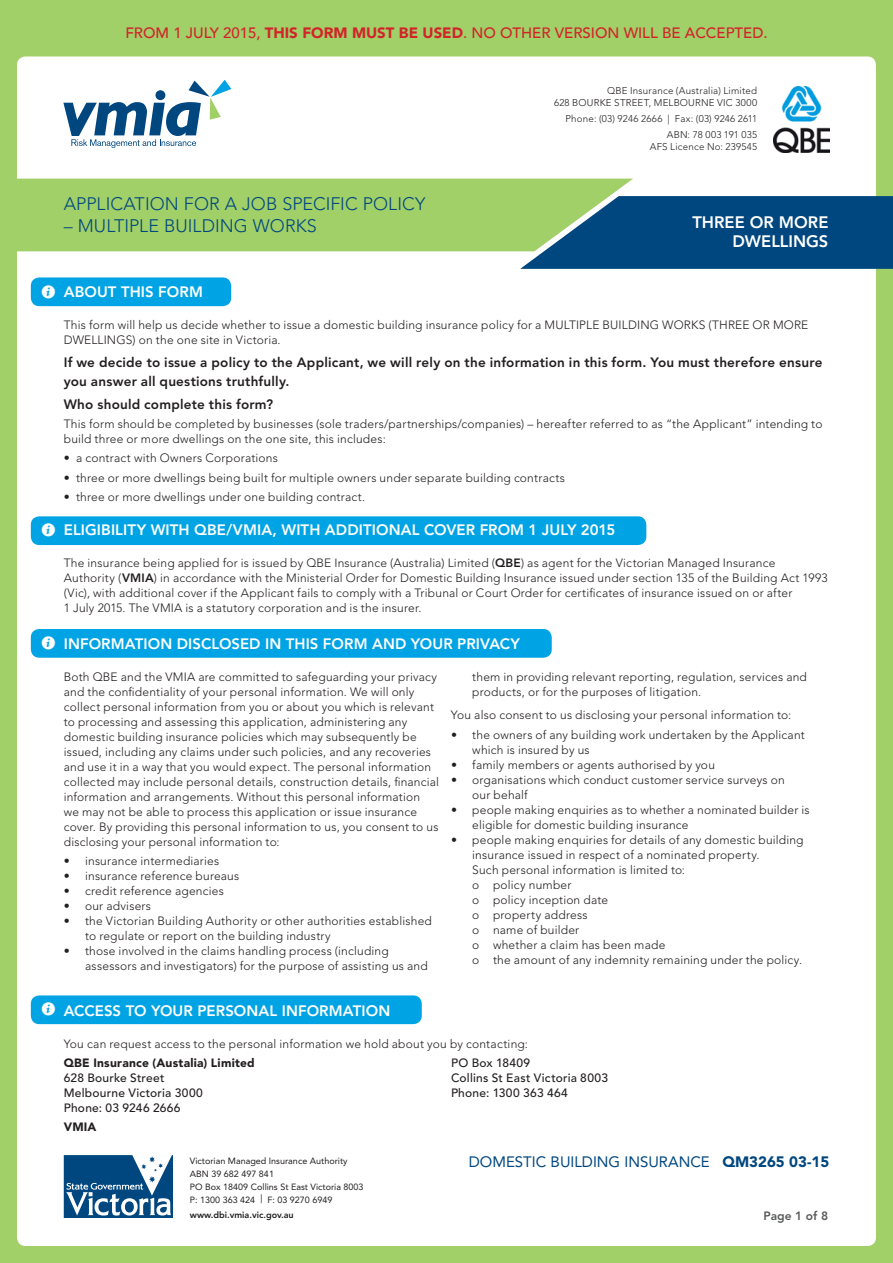
<style>
.page{position:relative;width:893px;height:1263px;background:#a1cf68}
.page>*{position:absolute;margin:0;border:0;box-sizing:border-box;transform-origin:0 0}
.COPY{font:300 18px "Avenir LT Std";letter-spacing:.005em;color:#00477f}
.COPY-2{font:800 16.5px/19.5px "Avenir LT Std";color:#fff;text-align:right}
.Mid_Heading{font:800 15px "Avenir LT Std";letter-spacing:.005em;color:#fff}
.t1{font:500 15px "Avenir";color:#d2232a}
.t2{font:15px "Avenir LT Std";color:#00477f}
.COPY-3{font:800 13.5px/18.8px "Avenir LT Std";letter-spacing:.015em;color:#231f20}
.COPY-4{font:300 12px/15px "Avenir LT Std";letter-spacing:.015em;color:#231f20}
.COPY-5{font:500 12px/15px "Avenir LT Std";letter-spacing:.02em;color:#231f20}
.t3{font:800 12px "Avenir LT Std";color:#58595b}
.COPY-6{font:900 12px "Avenir LT Std";color:#231f20}
.t4{font:300 9.75px/12px "Avenir LT Std";letter-spacing:.025em;color:#231f20;text-align:right}
.t5{font:9px/12.9px "Avenir LT Std";color:#231f20}
.t6{font:800 9px "Avenir LT Std";color:#231f20}
.s1{font-weight:900}
.s2{font-weight:800}
</style>
<div class="page">
<div style="left:17px;top:56px;width:859px;height:1190px;background:#fff;border-radius:9px"></div>
<svg style="left:64px;top:1155px;width:109px;height:62px"></svg>
<svg style="left:63px;top:80px;width:168px;height:68px"></svg>
<img style="left:774px;top:86px;width:55px;height:66px">
<div style="left:31px;top:629px;width:521px;height:29px;background:#00a4e4;border-radius:9px"></div>
<div style="left:17px;top:179px;width:616px;height:72px;background:#a1cf68"></div>
<svg style="left:520px;top:196px;width:373px;height:73px;background:#185a80"></svg>
<div style="left:31px;top:277px;width:200px;height:29px;background:#00a4e4;border-radius:9px"></div>
<div style="left:31px;top:516px;width:615px;height:29px;background:#00a4e4;border-radius:9px"></div>
<div style="left:31px;top:995px;width:391px;height:29px;background:#00a4e4;border-radius:9px"></div>
<p class="t1" style="left:125px;top:20px;width:644px">FROM 1 JULY 2015, <span class="s1">THIS FORM MUST BE USED</span>. NO OTHER VERSION WILL BE ACCEPTED.</p>
<p class="t4" style="left:554px;top:84px;width:205px">QBE Insurance (Australia) Limited<br>628 BOURKE STREET, MELBOURNE VIC 3000</p>
<p class="t4" style="left:565px;top:111px;width:193px;line-height:16.2px">Phone: (03) 9246 2666 | Fax: (03) 9246 2611<br>ABN: 78 003 191 035</p>
<p class="t4" style="left:650px;top:141px;width:109px">AFS Licence No: 239545</p>
<p class="COPY" style="left:64px;top:193px;width:363px">APPLICATION FOR A JOB SPECIFIC POLICY</p>
<p class="COPY" style="left:64px;top:216px;width:255px">– MULTIPLE BUILDING WORKS</p>
<p class="COPY-2" style="left:692px;top:213px;width:138px">THREE OR MORE<br>DWELLINGS</p>
<p class="Mid_Heading" style="left:64px;top:283px;width:141px">ABOUT THIS FORM</p>
<p class="COPY-4" style="left:64px;top:317px;width:746px">This form will help us decide whether to issue a domestic building insurance policy for a MULTIPLE BUILDING WORKS (THREE OR MORE<br>DWELLINGS) on the one site in Victoria.</p>
<p class="COPY-3" style="left:64px;top:353px;width:760px">If we decide to issue a policy to the Applicant, we will rely on the information in this form. You must therefore ensure you answer all questions truthfully.</p>
<p class="COPY-3" style="left:64px;top:395px;width:211px">Who should complete this form?</p>
<p class="COPY-4" style="left:64px;top:416px;width:760px">This form should be completed by businesses (sole traders/partnerships/companies) – hereafter referred to as “the Applicant” intending to build three or more dwellings on the one site, this includes:</p>
<p class="COPY-4" style="left:64px;top:451px;width:216px">• a contract with Owners Corporations</p>
<p class="COPY-4" style="left:64px;top:470px;width:503px">• three or more dwellings being built for multiple owners under separate building contracts</p>
<p class="COPY-4" style="left:64px;top:489px;width:303px">• three or more dwellings under one building contract.</p>
<p class="Mid_Heading" style="left:64px;top:521px;width:553px">ELIGIBILITY WITH QBE/VMIA, WITH ADDITIONAL COVER FROM 1 JULY 2015</p>
<p class="COPY-4" style="left:64px;top:556px;width:765px">The insurance being applied for is issued by QBE Insurance (Australia) Limited (<span class="s2">QBE</span>) as agent for the Victorian Managed Insurance Authority (<span class="s2">VMIA</span>) in accordance with the Ministerial Order for Domestic Building Insurance issued under section 135 of the Building Act 1993 (Vic), with additional cover if the Applicant fails to comply with a Tribunal or Court Order for certificates of insurance issued on or after<br>1 July 2015. The VMIA is a statutory corporation and is the insurer.</p>
<p class="Mid_Heading" style="left:64px;top:635px;width:458px">INFORMATION DISCLOSED IN THIS FORM AND YOUR PRIVACY</p>
<p class="COPY-4" style="left:64px;top:669px;width:377px">Both QBE and the VMIA are committed to safeguarding your privacy and the confidentiality of your personal information. We will only collect personal information from you or about you which is relevant to processing and assessing this application, administering any domestic building insurance policies which may subsequently be issued, including any claims under such policies, and any recoveries and use it in a way that you would expect. The personal information collected may include personal details, construction details, financial information and arrangements. Without this personal information<br>we may not be able to process this application or issue insurance cover. By providing this personal information to us, you consent to us disclosing your personal information to:</p>
<p class="COPY-4" style="left:64px;top:853px;width:157px">• insurance intermediaries</p>
<p class="COPY-4" style="left:64px;top:868px;width:177px">• insurance reference bureaus</p>
<p class="COPY-4" style="left:64px;top:883px;width:162px">• credit reference agencies</p>
<p class="COPY-4" style="left:64px;top:898px;width:89px">• our advisers</p>
<p class="COPY-4" style="left:85px;top:913px;width:348px;text-indent:-21px">• the Victorian Building Authority or other authorities established to regulate or report on the building industry</p>
<p class="COPY-4" style="left:85px;top:943px;width:344px;text-indent:-21px">• those involved in the claims handling process (including assessors and investigators) for the purpose of assisting us and</p>
<p class="COPY-4" style="left:472px;top:669px;width:336px">them in providing relevant reporting, regulation, services and products, or for the purposes of litigation.</p>
<p class="COPY-4" style="left:451px;top:708px;width:342px">You also consent to us disclosing your personal information to:</p>
<p class="COPY-4" style="left:472px;top:727px;width:334px;text-indent:-21px">• the owners of any building work undertaken by the Applicant which is insured by us</p>
<p class="COPY-4" style="left:451px;top:757px;width:265px">• family members or agents authorised by you</p>
<p class="COPY-4" style="left:472px;top:772px;width:314px;text-indent:-21px">• organisations which conduct customer service surveys on our behalf</p>
<p class="COPY-4" style="left:472px;top:802px;width:339px;text-indent:-21px">• people making enquiries as to whether a nominated builder is eligible for domestic building insurance</p>
<p class="COPY-4" style="left:472px;top:832px;width:333px;text-indent:-21px">• people making enquiries for details of any domestic building insurance issued in respect of a nominated property.<br>Such personal information is limited to:</p>
<p class="COPY-4" style="left:472px;top:877px;width:101px">o policy number</p>
<p class="COPY-4" style="left:472px;top:892px;width:137px">o policy inception date</p>
<p class="COPY-4" style="left:472px;top:907px;width:117px">o property address</p>
<p class="COPY-4" style="left:472px;top:922px;width:108px">o name of builder</p>
<p class="COPY-4" style="left:472px;top:937px;width:195px">o whether a claim has been made</p>
<p class="COPY-4" style="left:472px;top:952px;width:331px">o the amount of any indemnity remaining under the policy.</p>
<p class="Mid_Heading" style="left:64px;top:1001px;width:328px">ACCESS TO YOUR PERSONAL INFORMATION</p>
<p class="COPY-4" style="left:64px;top:1036px;width:466px">You can request access to the personal information we hold about you by contacting:</p>
<p class="COPY-5" style="left:64px;top:1055px;width:193px"><span class="s1">QBE Insurance (Austalia) Limited<br></span>628 Bourke Street<br>Melbourne Victoria 3000<br>Phone: 03 9246 2666</p>
<p class="COPY-6" style="left:64px;top:1120px;width:34px">VMIA</p>
<p class="COPY-5" style="left:451px;top:1055px;width:158px">PO Box 18409<br>Collins St East Victoria 8003<br>Phone: 1300 363 464</p>
<p class="t2" style="left:469px;top:1153px;width:362px">DOMESTIC BUILDING INSURANCE <span class="s1">QM3265 03-15</span></p>
<p class="t5" style="left:190px;top:1155px;width:175px">Victorian Managed Insurance Authority<br>ABN 39 682 497 841<br>PO Box 18409 Collins St East Victoria 8003<br>P: 1300 363 424 | F: 03 9270 6949</p>
<p class="t6" style="left:190px;top:1209px;width:105px">www.dbi.vmia.vic.gov.au</p>
<p class="t3" style="left:763px;top:1208px;width:66px">Page 1 of 8</p>
</div>
